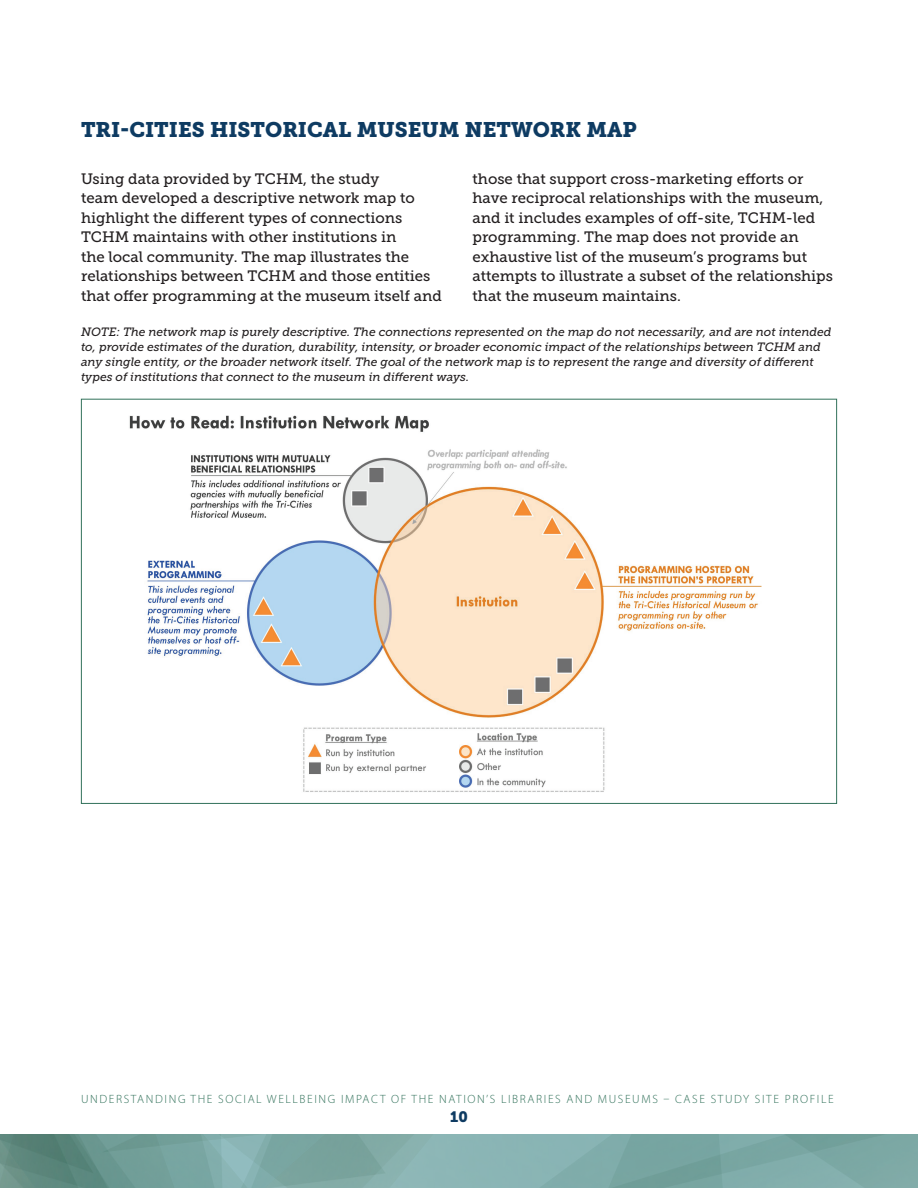
<style>
.page{position:relative;width:918px;height:1188px;background:#fff}
.page>*{position:absolute;margin:0;border:0;box-sizing:border-box;transform-origin:0 0}
.t1{font:21px "Museo Slab 900";color:#0e3b62}
.Body_Text{font:15px/19.5px "Museo Slab 500";color:#231f20}
.t2{font:15px "Museo Slab 900";color:#0e3b62}
.Note{font:italic 12px/15px "Museo Slab 500";color:#231f20}
.t3{font:300 12px "Myriad Pro";letter-spacing:.135em;color:#31715a}
</style>
<div class="page">
<img style="left:0;top:1134px;width:918px;height:54px">
<img style="left:129px;top:415px;width:633px;height:377px">
<h2 class="t1" style="left:81px;top:118px;width:557px">TRI-CITIES HISTORICAL MUSEUM NETWORK MAP</h2>
<p class="Body_Text" style="left:81px;top:169px;width:363px">Using data provided by TCHM, the study<br>team developed a descriptive network map to highlight the different types of connections TCHM maintains with other institutions in<br>the local community. The map illustrates the relationships between TCHM and those entities that offer programming at the museum itself and</p>
<p class="Body_Text" style="left:472px;top:169px;width:362px">those that support cross-marketing efforts or have reciprocal relationships with the museum, and it includes examples of off-site, TCHM-led programming. The map does not provide an exhaustive list of the museum’s programs but attempts to illustrate a subset of the relationships that the museum maintains.</p>
<p class="Note" style="left:81px;top:324px;width:752px">NOTE: The network map is purely descriptive. The connections represented on the map do not necessarily, and are not intended to, provide estimates of the duration, durability, intensity, or broader economic impact of the relationships between TCHM and any single entity, or the broader network itself. The goal of the network map is to represent the range and diversity of different types of institutions that connect to the museum in different ways.</p>
<p class="t3" style="left:81px;top:1091px;width:754px">UNDERSTANDING THE SOCIAL WELLBEING IMPACT OF THE NATION’S LIBRARIES AND MUSEUMS – CASE STUDY SITE PROFILE</p>
<p class="t2" style="left:450px;top:1108px;width:19px">10</p>
</div>
